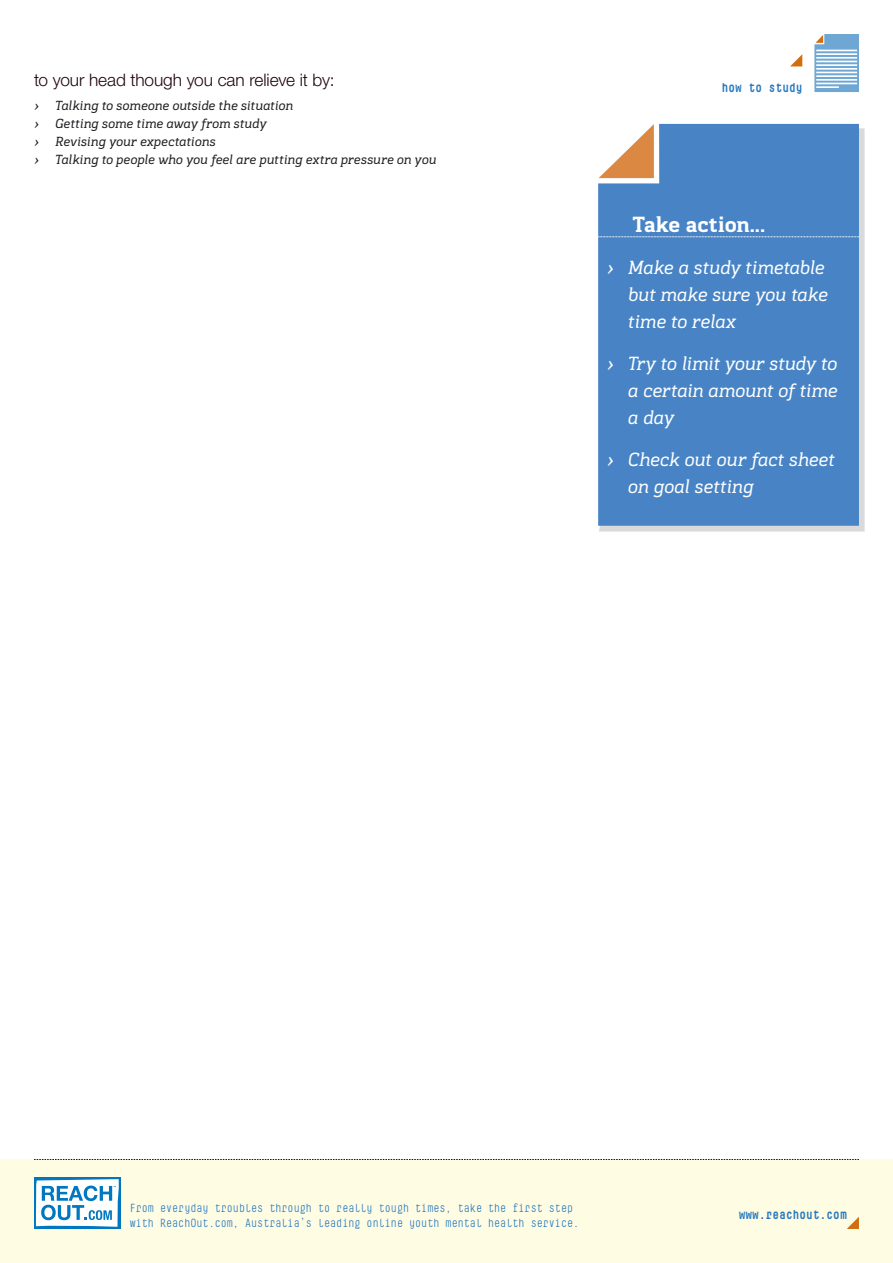
<style>
.page{position:relative;width:893px;height:1263px;background:#fff}
.page>*{position:absolute;margin:0;border:0;box-sizing:border-box;transform-origin:0 0}
.t1{font:700 22.5px "Kondolar";letter-spacing:-.005em;color:#fff}
.t2{font:italic 19.5px/27px "Kondolar";letter-spacing:-.015em;color:#fff}
.t3{font:300 17.25px "Helvetica Neue LT Std";letter-spacing:-.005em;color:#21040e}
.t4{font:700 15px "telegramo B";color:#2779bf}
.t5{font:italic 13.5px/18px "Kondolar";letter-spacing:-.005em;color:#1b1c20}
.t6{font:13.5px/15px "telegramo B";color:#2779bf}
</style>
<div class="page">
<div style="left:1px;top:1159px;width:892px;height:104px;background:#fffce4"></div>
<div style="left:34px;top:1178px;width:86px;height:51px;background:#0077be"></div>
<svg style="left:36px;top:1179px;width:83px;height:48px"></svg>
<svg style="left:847px;top:1217px;width:12px;height:12px"></svg>
<svg style="left:34px;top:1159px;width:825px;height:1px"></svg>
<svg style="left:814px;top:34px;width:45px;height:58px"></svg>
<svg style="left:790px;top:54px;width:12px;height:12px"></svg>
<svg style="left:599px;top:128px;width:266px;height:403px;background:#d9dbdd"></svg>
<div style="left:598px;top:124px;width:261px;height:402px;background:#4884c5"></div>
<svg style="left:598px;top:236px;width:261px;height:1px"></svg>
<svg style="left:599px;top:124px;width:55px;height:54px"></svg>
<p class="t3" style="left:34px;top:69px;width:302px">to your head though you can relieve it by:</p>
<p class="t5" style="left:34px;top:97px;width:404px">› Talking to someone outside the situation<br>› Getting some time away from study<br>› Revising your expectations<br>› Talking to people who you feel are putting extra pressure on you</p>
<p class="t4" style="left:722px;top:80px;width:83px">how to study</p>
<h1 class="t1" style="left:633px;top:210px;width:134px">Take action...</h1>
<h2 class="t2" style="left:628px;top:254px;width:202px;text-indent:-21px">› Make a study timetable but make sure you take time to relax</h2>
<h2 class="t2" style="left:628px;top:350px;width:211px;text-align:justify;text-indent:-21px">› Try to limit your study to a certain amount of time a day</h2>
<h2 class="t2" style="left:628px;top:446px;width:209px;text-indent:-21px">› Check out our fact sheet on goal setting</h2>
<p class="t6" style="left:130px;top:1200px;width:451px">From everyday troubles through to really tough times, take the first step with ReachOut.com, Australia’s leading online youth mental health service.</p>
<p class="t4" style="left:739px;top:1207px;width:109px">www.reachout.com</p>
</div>
